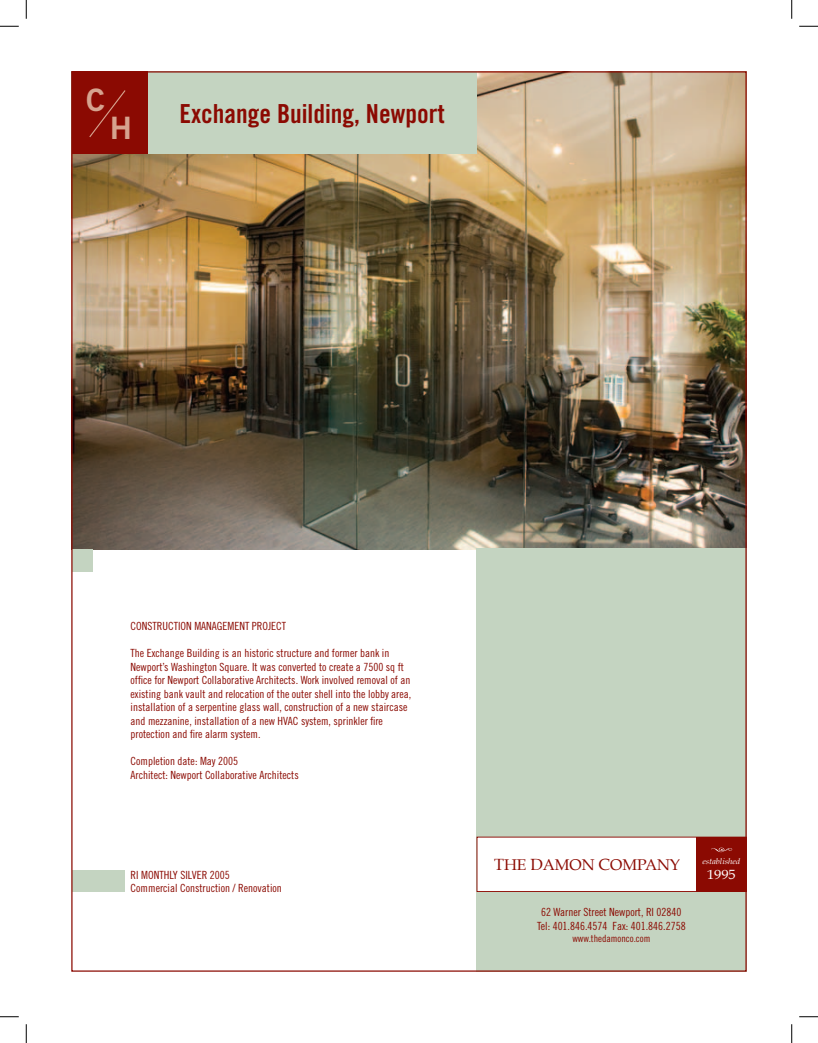
<style>
.page{position:relative;width:818px;height:1043px;background:#fff}
.page>*{position:absolute;margin:0;border:0;box-sizing:border-box;transform-origin:0 0}
.t1{font:30.88px "Trade Gothic Bold Two";color:#d6a38f}
.t2{font:26.25px "Trade Gothic Bold Cond Twenty";color:#8b0a02}
.t3{font:15.5px "Book Antiqua";color:#8b0a02}
.t4{font:13.25px "Book Antiqua";color:#fff;scale:1.07 1}
.t5{font:11.25px/13.5px "Trade Gothic Cond Eighteen";color:#8b0a02}
.t6{font:10px "Trade Gothic Cond Eighteen";color:#8b0a02}
.t7{font:italic 8.12px "Book Antiqua";color:#fff;scale:1.07 1}
.s1{font-size:16.25px}
</style>
<div class="page">
<img style="left:71px;top:71px;width:675px;height:900px">
<svg style="left:89px;top:90px;width:36px;height:47px;background:#8d0f07"></svg>
<svg style="left:0;top:25px;width:19px;height:2px"></svg>
<svg style="left:799px;top:25px;width:19px;height:2px"></svg>
<svg style="left:0;top:1016px;width:19px;height:1px"></svg>
<svg style="left:799px;top:1016px;width:19px;height:1px"></svg>
<svg style="left:25px;top:0;width:2px;height:19px"></svg>
<svg style="left:25px;top:1024px;width:2px;height:18px"></svg>
<svg style="left:791px;top:0;width:1px;height:19px"></svg>
<svg style="left:791px;top:1024px;width:1px;height:18px"></svg>
<h1 class="t1" style="left:86px;top:81px;width:20px">C</h1>
<h1 class="t1" style="left:110px;top:109px;width:24px">H</h1>
<h2 class="t2" style="left:179px;top:97px;width:267px">Exchange Building, Newport</h2>
<p class="t5" style="left:131px;top:619px;width:157px">CONSTRUCTION MANAGEMENT PROJECT</p>
<p class="t5" style="left:131px;top:646px;width:282px">The Exchange Building is an historic structure and former bank in Newport’s Washington Square. It was converted to create a 7500 sq ft office for Newport Collaborative Architects. Work involved removal of an existing bank vault and relocation of the outer shell into the lobby area, installation of a serpentine glass wall, construction of a new staircase and mezzanine, installation of a new HVAC system, sprinkler fire protection and fire alarm system.</p>
<p class="t5" style="left:131px;top:754px;width:170px">Completion date: May 2005<br>Architect: Newport Collaborative Architects</p>
<p class="t5" style="left:131px;top:867px;width:153px">RI MONTHLY SILVER 2005<br>Commercial Construction / Renovation</p>
<h3 class="t3" style="left:494px;top:855px;width:188px"><span class="s1">T</span>HE <span class="s1">D</span>AMON <span class="s1">C</span>OMPANY</h3>
<p class="t5" style="left:537px;top:905px;width:150px;text-align:center">62 Warner Street Newport, RI 02840<br>Tel: 401.846.4574 Fax: 401.846.2758</p>
<p class="t6" style="left:572px;top:932px;width:79px">www.thedamonco.com</p>
<p class="t7" style="left:702px;top:856px;width:37px">established</p>
<p class="t4" style="left:707px;top:866px;width:28px">1995</p>
</div>
